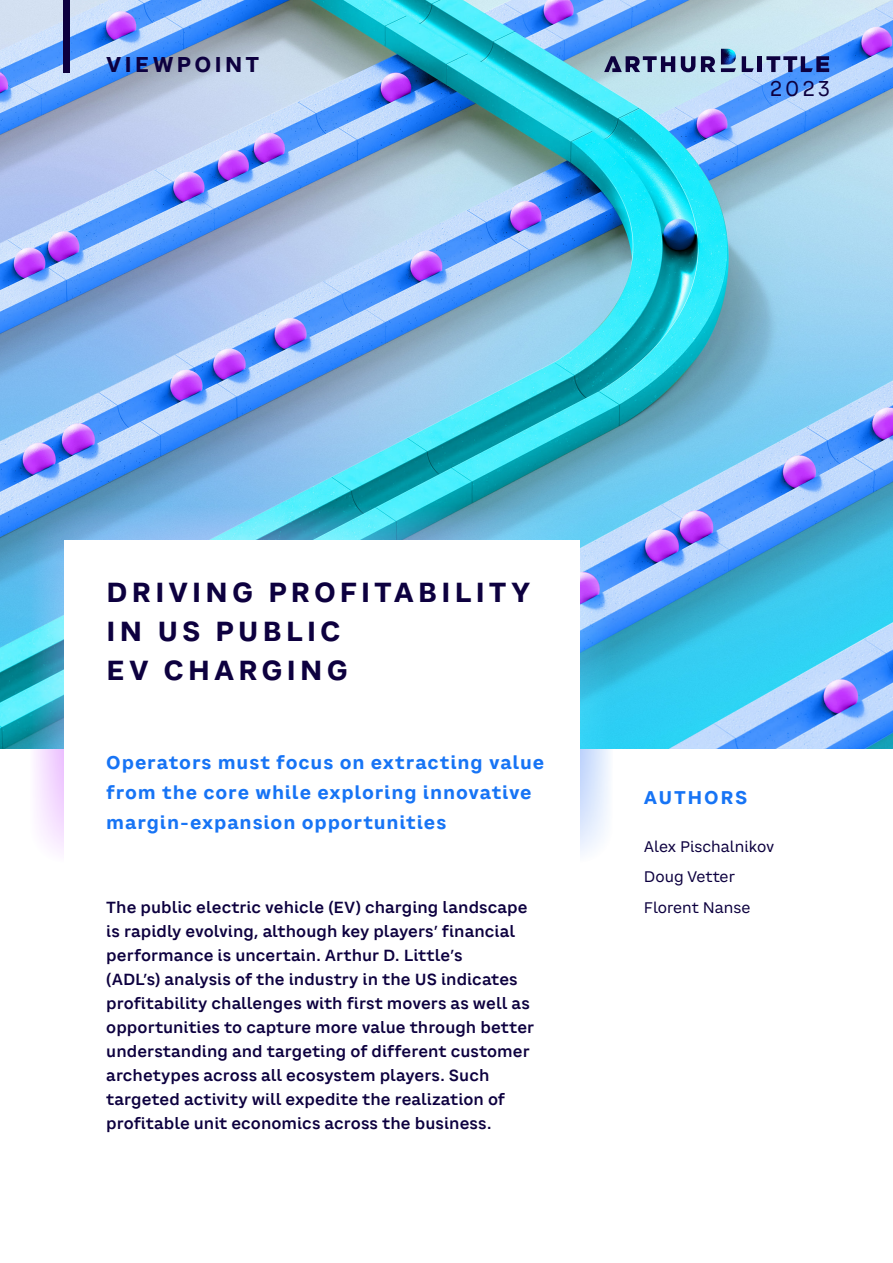
<style>
.page{position:relative;width:893px;height:1263px;background:#fff}
.page>*{position:absolute;margin:0;border:0;box-sizing:border-box;transform-origin:0 0}
.FC_BOX_HEADING{font:700 27px/39px "CA Saygon Text";letter-spacing:.14em;color:#0d003f}
.t1{font:700 21px "CA Saygon Text";letter-spacing:.14em;color:#0d003f}
.FC_VIEWPOINT_TEXT{font:21px "CA Saygon Text";color:#0d003f}
.FC_BOX_SUBHEADING{font:700 18px/30px "CA Saygon Text";letter-spacing:.045em;color:#1774f5}
.FC_AUTHORS_TEXT{font:700 18px "CA Saygon Text";letter-spacing:.09em;color:#1774f5}
.FC_BOX_INTRO_PARA{font:600 15.75px/24px "CA Saygon Text";letter-spacing:.005em;color:#0d003f}
.FC_AUTHORS_NAME{font:15px "CA Saygon Text";color:#0d003f}
</style>
<div class="page">
<img style="left:0;top:0;width:893px;height:748px">
<svg style="left:30px;top:506px;width:583px;height:357px;background:#79c2e5"></svg>
<div style="left:64px;top:540px;width:515px;height:638px;background:#fff"></div>
<svg style="left:681px;top:56px;width:14px;height:16px"></svg>
<svg style="left:701px;top:56px;width:14px;height:16px"></svg>
<svg style="left:604px;top:56px;width:71px;height:16px"></svg>
<hr style="left:758px;top:56px;width:4px;height:16px;background:#0d003f">
<svg style="left:742px;top:56px;width:12px;height:16px"></svg>
<svg style="left:766px;top:56px;width:63px;height:16px"></svg>
<svg style="left:721px;top:49px;width:15px;height:23px"></svg>
<div style="left:64px;top:0;width:6px;height:72px;background:#0d003f"></div>
<h2 class="t1" style="left:106px;top:48px;width:155px">VIEWPOINT</h2>
<p class="FC_VIEWPOINT_TEXT" style="left:770px;top:73px;width:62px">2023</p>
<p class="FC_BOX_HEADING" style="left:106px;top:573px;width:426px">DRIVING PROFITABILITY<br>IN US PUBLIC<br>EV CHARGING</p>
<p class="FC_BOX_SUBHEADING" style="left:106px;top:748px;width:439px">Operators must focus on extracting value from the core while exploring innovative margin-expansion opportunities</p>
<p class="FC_BOX_INTRO_PARA" style="left:106px;top:895px;width:429px">The public electric vehicle (EV) charging landscape is rapidly evolving, although key players’ financial performance is uncertain. Arthur D. Little’s<br>(ADL’s) analysis of the industry in the US indicates profitability challenges with first movers as well as opportunities to capture more value through better understanding and targeting of different customer archetypes across all ecosystem players. Such targeted activity will expedite the realization of profitable unit economics across the business.</p>
<p class="FC_AUTHORS_TEXT" style="left:644px;top:783px;width:105px">AUTHORS</p>
<p class="FC_AUTHORS_NAME" style="left:644px;top:835px;width:132px">Alex Pischalnikov</p>
<p class="FC_AUTHORS_NAME" style="left:644px;top:866px;width:93px">Doug Vetter</p>
<p class="FC_AUTHORS_NAME" style="left:644px;top:897px;width:108px">Florent Nanse</p>
</div>
